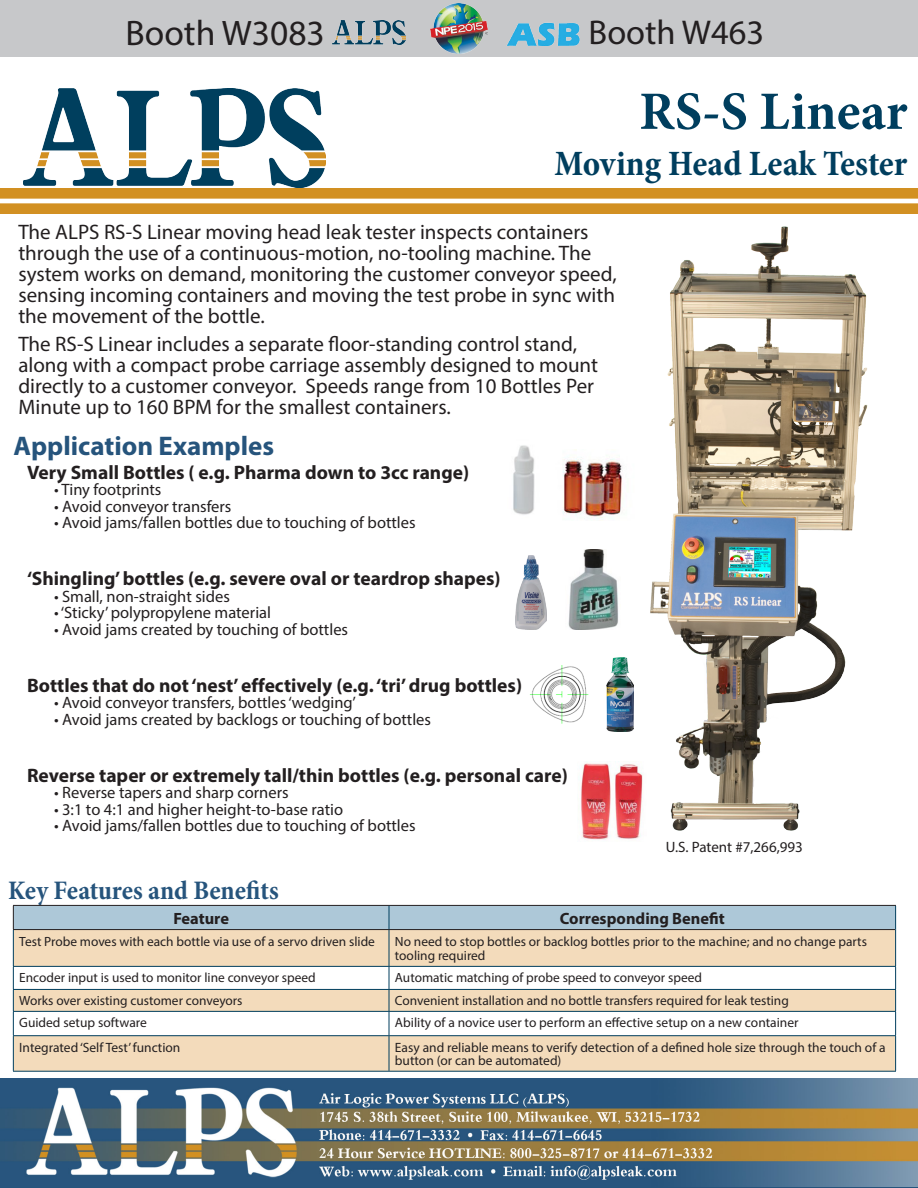
<style>
.page{position:relative;width:918px;height:1188px;background:#fff}
.page>*{position:absolute;margin:0;border:0;box-sizing:border-box;transform-origin:0 0}
.t1{font:700 54px "Minion Pro";color:#003e5e}
.t2{font:700 condensed 36px "Minion Pro";letter-spacing:-.005em;color:#003e5e}
.t3{font:35.55px "Myriad Pro";color:#231f20}
.t4{font:34.5px "Myriad Pro";color:#231f20}
.t5{font:700 condensed 27px "Minion Pro";color:#26547c}
.t6{font:700 27px "Myriad Pro";color:#26547c}
.t7{font:21px/21px "Myriad Pro";color:#231f20}
.t8{font:700 19.5px "Myriad Pro";color:#231f20}
.t9{font:16.5px "Myriad Pro";color:#231f20}
.t10{font:700 16.35px "Myriad Pro";color:#231f20}
.t11{font:15px "Myriad Pro";color:#231f20}
.t12{font:13.5px/13.5px "Myriad Pro";color:#231f20}
.t13{font:13.35px/14.9px "Myriad Pro";color:#231f20}
</style>
<div class="page">
<div style="left:0;top:0;width:918px;height:57px;background:#c7c8ca"></div>
<img style="left:609px;top:226px;width:259px;height:605px">
<img style="left:23px;top:88px;width:303px;height:99px">
<img style="left:0;top:188px;width:918px;height:26px">
<svg style="left:14px;top:930px;width:881px;height:141px;fill:#f3dbbb"></svg>
<svg style="left:13px;top:905px;width:883px;height:25px;background:#a2bbca"></svg>
<hr style="left:13px;top:930px;width:1px;height:36px;background:#003e5e">
<hr style="left:389px;top:930px;width:1px;height:36px;background:#003e5e">
<hr style="left:895px;top:930px;width:1px;height:36px;background:#003e5e">
<hr style="left:13px;top:966px;width:376px;height:1px;background:#003e5e">
<hr style="left:389px;top:966px;width:507px;height:1px;background:#003e5e">
<hr style="left:13px;top:989px;width:376px;height:1px;background:#003e5e">
<hr style="left:389px;top:989px;width:507px;height:1px;background:#003e5e">
<hr style="left:13px;top:1011px;width:376px;height:1px;background:#003e5e">
<svg style="left:13px;top:967px;width:1px;height:68px"></svg>
<hr style="left:389px;top:1011px;width:507px;height:1px;background:#003e5e">
<svg style="left:389px;top:967px;width:1px;height:68px"></svg>
<svg style="left:895px;top:967px;width:1px;height:68px"></svg>
<hr style="left:13px;top:1035px;width:376px;height:1px;background:#003e5e">
<hr style="left:13px;top:1036px;width:1px;height:35px;background:#003e5e">
<hr style="left:389px;top:1035px;width:507px;height:1px;background:#003e5e">
<hr style="left:389px;top:1036px;width:1px;height:35px;background:#003e5e">
<hr style="left:895px;top:1036px;width:1px;height:35px;background:#003e5e">
<hr style="left:13px;top:1071px;width:376px;height:1px;background:#003e5e">
<hr style="left:389px;top:1071px;width:507px;height:1px;background:#003e5e">
<img style="left:0;top:1078px;width:917px;height:108px">
<img style="left:513px;top:445px;width:22px;height:70px">
<img style="left:515px;top:556px;width:31px;height:74px">
<img style="left:568px;top:549px;width:53px;height:81px">
<img style="left:606px;top:658px;width:28px;height:73px">
<img style="left:529px;top:666px;width:60px;height:58px">
<img style="left:563px;top:450px;width:75px;height:70px">
<img style="left:581px;top:761px;width:65px;height:79px">
<img style="left:332px;top:21px;width:74px;height:24px">
<img style="left:507px;top:22px;width:73px;height:24px">
<img style="left:430px;top:3px;width:58px;height:51px">
<p class="t3" style="left:126px;top:11px;width:201px">Booth W3083</p>
<p class="t4" style="left:589px;top:11px;width:177px">Booth W463</p>
<p class="t1" style="left:639px;top:74px;width:270px">RS-S Linear</p>
<p class="t2" style="left:554px;top:138px;width:354px">Moving Head Leak Tester</p>
<p class="t7" style="left:18px;top:221px;width:600px">The ALPS RS-S Linear moving head leak tester inspects containers through the use of a continuous-motion, no-tooling machine. The system works on demand, monitoring the customer conveyor speed, sensing incoming containers and moving the test probe in sync with the movement of the bottle.</p>
<p class="t7" style="left:18px;top:333px;width:581px">The RS-S Linear includes a separate floor-standing control stand, along with a compact probe carriage assembly designed to mount directly to a customer conveyor. Speeds range from 10 Bottles Per Minute up to 160 BPM for the smallest containers.</p>
<p class="t6" style="left:14px;top:429px;width:262px">Application Examples</p>
<p class="t8" style="left:27px;top:459px;width:444px">Very Small Bottles ( e.g. Pharma down to 3cc range)</p>
<p class="t9" style="left:54px;top:479px;width:109px">• Tiny footprints</p>
<p class="t9" style="left:54px;top:496px;width:179px">• Avoid conveyor transfers</p>
<p class="t9" style="left:54px;top:512px;width:363px">• Avoid jams/fallen bottles due to touching of bottles</p>
<p class="t8" style="left:27px;top:566px;width:475px">‘Shingling’ bottles (e.g. severe oval or teardrop shapes)</p>
<p class="t9" style="left:54px;top:586px;width:177px">• Small, non-straight sides</p>
<p class="t9" style="left:54px;top:602px;width:219px">• ‘Sticky’ polypropylene material</p>
<p class="t9" style="left:54px;top:619px;width:296px">• Avoid jams created by touching of bottles</p>
<p class="t8" style="left:27px;top:672px;width:497px">Bottles that do not ‘nest’ effectively (e.g. ‘tri’ drug bottles)</p>
<p class="t9" style="left:54px;top:692px;width:303px">• Avoid conveyor transfers, bottles ‘wedging’</p>
<p class="t9" style="left:54px;top:709px;width:379px">• Avoid jams created by backlogs or touching of bottles</p>
<p class="t8" style="left:27px;top:762px;width:542px">Reverse taper or extremely tall/thin bottles (e.g. personal care)</p>
<p class="t9" style="left:54px;top:782px;width:236px">• Reverse tapers and sharp corners</p>
<p class="t9" style="left:54px;top:799px;width:291px">• 3:1 to 4:1 and higher height-to-base ratio</p>
<p class="t9" style="left:54px;top:815px;width:363px">• Avoid jams/fallen bottles due to touching of bottles</p>
<p class="t5" style="left:8px;top:871px;width:272px">Key Features and Benefits</p>
<p class="t11" style="left:666px;top:838px;width:139px">U.S. Patent #7,266,993</p>
<p class="t10" style="left:173px;top:907px;width:57px">Feature</p>
<p class="t10" style="left:560px;top:907px;width:166px">Corresponding Benefit</p>
<p class="t13" style="left:19px;top:933px;width:357px">Test Probe moves with each bottle via use of a servo driven slide</p>
<p class="t13" style="left:395px;top:933px;width:474px">No need to stop bottles or backlog bottles prior to the machine; and no change parts tooling required</p>
<p class="t13" style="left:19px;top:970px;width:298px">Encoder input is used to monitor line conveyor speed</p>
<p class="t13" style="left:395px;top:970px;width:309px">Automatic matching of probe speed to conveyor speed</p>
<p class="t13" style="left:19px;top:993px;width:225px">Works over existing customer conveyors</p>
<p class="t13" style="left:395px;top:993px;width:395px">Convenient installation and no bottle transfers required for leak testing</p>
<p class="t12" style="left:19px;top:1016px;width:129px">Guided setup software</p>
<p class="t12" style="left:395px;top:1016px;width:405px">Ability of a novice user to perform an effective setup on a new container</p>
<p class="t12" style="left:19px;top:1040px;width:163px">Integrated ‘Self Test’ function</p>
<p class="t12" style="left:395px;top:1040px;width:492px">Easy and reliable means to verify detection of a defined hole size through the touch of a button (or can be automated)</p>
</div>
